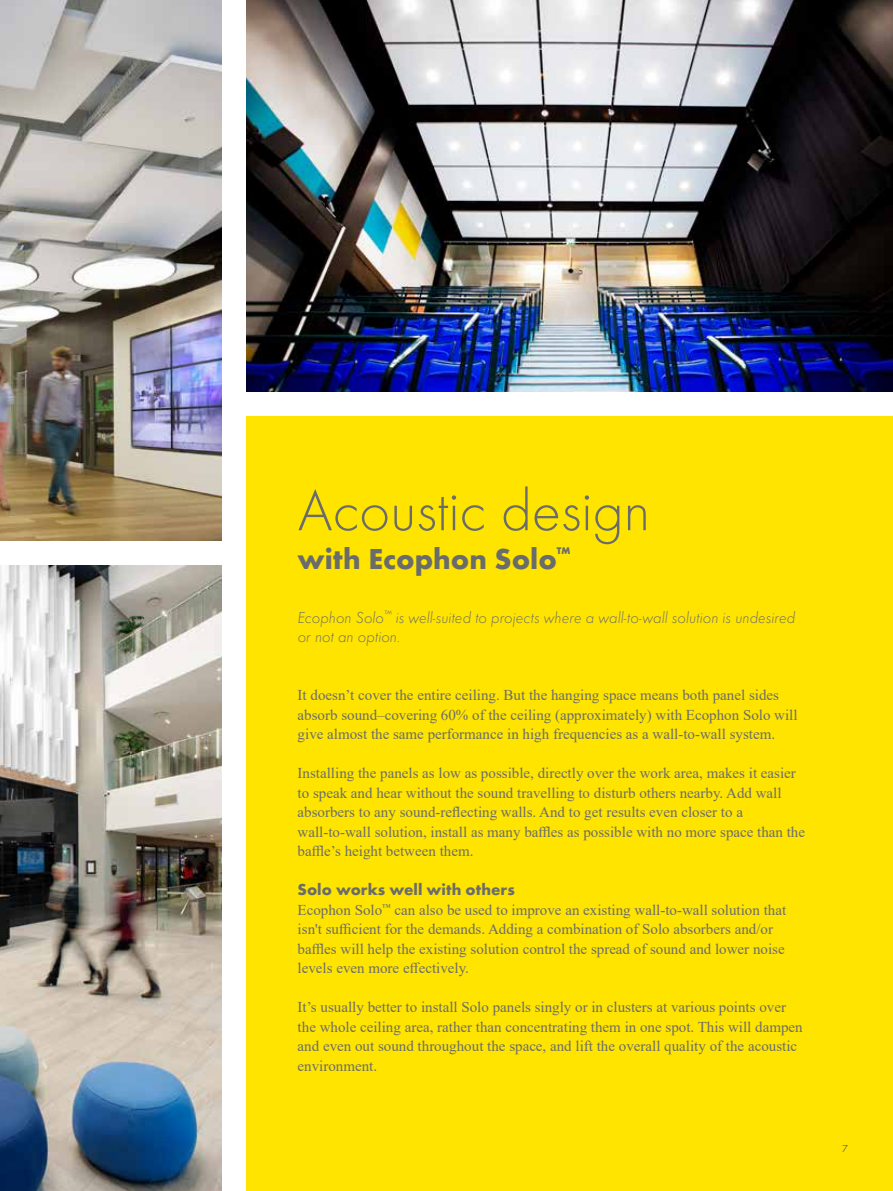
<style>
.page{position:relative;width:893px;height:1191px;background:#fff}
.page>*{position:absolute;margin:0;border:0;box-sizing:border-box;transform-origin:0 0}
.t1{font:300 60px "Futura";color:#6a6c6c}
.t2{font:700 30px "Futura";color:#6a6c6c}
.t3{font:italic 300 16.5px/19.5px "Futura";color:#6a6c6c}
.t4{font:700 16.5px "Futura";color:#6a6c6c}
.t5{font:15px/19.5px "Times New Roman";color:#6a6c6c}
.t6{font:10.5px "Futura Boo";color:#6a6c6c}
</style>
<div class="page">
<div style="left:247px;top:417px;width:646px;height:774px;background:#ffe400"></div>
<img style="left:247px;top:0;width:646px;height:391px">
<img style="left:0;top:566px;width:221px;height:625px">
<img style="left:0;top:0;width:221px;height:540px">
<h1 class="t1" style="left:298px;top:476px;width:354px">Acoustic design</h1>
<h2 class="t2" style="left:298px;top:540px;width:274px">with Ecophon Solo<sup>™</sup></h2>
<p class="t3" style="left:298px;top:607px;width:499px">Ecophon Solo<sup>™</sup> is well-suited to projects where a wall-to-wall solution is undesired or not an option.</p>
<p class="t5" style="left:298px;top:685px;width:501px">It doesn’t cover the entire ceiling. But the hanging space means both panel sides absorb sound–covering 60% of the ceiling (approximately) with Ecophon Solo will give almost the same performance in high frequencies as a wall-to-wall system.</p>
<p class="t5" style="left:298px;top:763px;width:509px">Installing the panels as low as possible, directly over the work area, makes it easier to speak and hear without the sound travelling to disturb others nearby. Add wall absorbers to any sound-reflecting walls. And to get results even closer to a wall-to-wall solution, install as many baffles as possible with no more space than the baffle’s height between them.</p>
<p class="t4" style="left:298px;top:879px;width:219px">Solo works well with others</p>
<p class="t5" style="left:298px;top:899px;width:490px">Ecophon Solo<sup>™</sup> can also be used to improve an existing wall-to-wall solution that isn't sufficient for the demands. Adding a combination of Solo absorbers and/or baffles will help the existing solution control the spread of sound and lower noise levels even more effectively.</p>
<p class="t5" style="left:298px;top:997px;width:506px">It’s usually better to install Solo panels singly or in clusters at various points over the whole ceiling area, rather than concentrating them in one spot. This will dampen and even out sound throughout the space, and lift the overall quality of the acoustic environment.</p>
<p class="t6" style="left:842px;top:1142px;width:7px">7</p>
</div>
